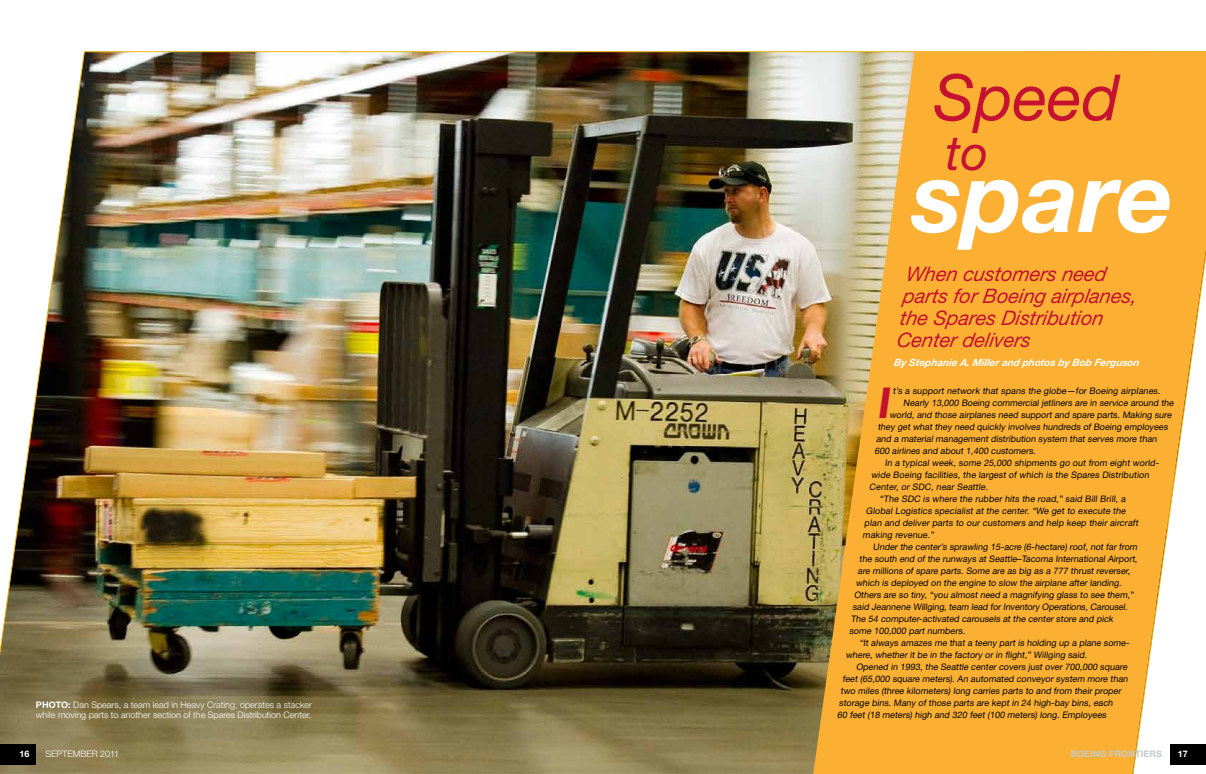
<style>
.page{position:relative;width:1206px;height:774px;background:#fff}
.page>*{position:absolute;margin:0;border:0;box-sizing:border-box;transform-origin:0 0}
.t1{font:italic 700 98px "Helvetica Neue";color:#fff}
.t2{font:italic 64px "Helvetica Neue";color:#c41230}
.t3{font:italic 48px "Helvetica Neue";color:#c41230}
.t4{font:700 42.6px "Helvetica Neue LT Std";color:#c41230}
.t5{font:italic 20px "Helvetica Neue";color:#c41230}
.t6{font:italic 700 10px "Helvetica Neue";color:#fff}
.t7{font:9px "Helvetica Neue";color:#000}
.t8{font:300 9px/10px "Helvetica Neue LT Std";color:#fff}
.t9{font:700 9px "Helvetica Neue LT Std";letter-spacing:.015em;color:#c4c9cc}
.t10{font:700 9px "Helvetica Neue LT Std";color:#fff}
.s1{font-weight:700}
</style>
<div class="page">
<img style="left:0;top:51px;width:1206px;height:723px">
<svg style="left:813px;top:52px;width:393px;height:722px;background:#f2b54b"></svg>
<div style="left:1170px;top:744px;width:36px;height:20px;background:#000"></div>
<div style="left:0;top:744px;width:36px;height:20px;background:#000"></div>
<p class="t8" style="left:36px;top:700px;width:278px"><span class="s1">PHOTO:</span> Dan Spears, a team lead in Heavy Crating, operates a stacker while moving parts to another section of the Spares Distribution Center.</p>
<p class="t10" style="left:20px;top:748px;width:12px">16</p>
<p class="t8" style="left:46px;top:749px;width:75px">SEPTEMBER 2011</p>
<h2 class="t2" style="left:934px;top:59px;width:188px">Speed</h2>
<h3 class="t3" style="left:946px;top:124px;width:44px">to</h3>
<h1 class="t1" style="left:912px;top:136px;width:263px">spare</h1>
<h3 class="t5" style="left:906px;top:261px;width:205px">When customers need</h3>
<h3 class="t5" style="left:903px;top:283px;width:235px">parts for Boeing airplanes,</h3>
<h3 class="t5" style="left:900px;top:305px;width:208px">the Sp ares Distribution</h3>
<h3 class="t5" style="left:896px;top:327px;width:138px">Center delivers</h3>
<p class="t6" style="left:894px;top:356px;width:249px">By Stephanie A. Miller and photos by Bob Ferguson</p>
<h3 class="t4" style="left:876px;top:377px;width:21px">I</h3>
<p class="t7" style="left:893px;top:386px;width:271px">t’s a support network that spans the globe—for Boeing airplanes.</p>
<p class="t7" style="left:903px;top:398px;width:274px">Nearly 13,000 Boeing commercial jetliners are in service around the</p>
<p class="t7" style="left:889px;top:409px;width:285px">world, and those airplanes need support and spare parts. Making sure</p>
<p class="t7" style="left:878px;top:421px;width:293px">they get what they need quickly involves hundreds of Boeing employees</p>
<p class="t7" style="left:876px;top:433px;width:284px">and a material management distribution system that serves more than</p>
<p class="t7" style="left:874px;top:445px;width:164px">600 airlines and about 1,400 customers.</p>
<p class="t7" style="left:885px;top:457px;width:277px">In a typical week, some 25,000 shipments go out from eight world-</p>
<p class="t7" style="left:871px;top:469px;width:281px">wide Boeing facilities, the largest of which is the Spares Distribution</p>
<p class="t7" style="left:869px;top:481px;width:122px">Center, or SDC, near Seattle.</p>
<p class="t7" style="left:880px;top:493px;width:249px">“The SDC is where the rubber hits the road,” said Bill Brill, a</p>
<p class="t7" style="left:866px;top:505px;width:263px">Global Logistics specialist at the center. “We get to execute the</p>
<p class="t7" style="left:864px;top:517px;width:277px">plan and deliver parts to our customers and help keep their aircraft</p>
<p class="t7" style="left:863px;top:529px;width:74px">making revenue.”</p>
<p class="t7" style="left:873px;top:541px;width:267px">Under the center’s sprawling 15-acre (6-hectare) roof, not far from</p>
<p class="t7" style="left:859px;top:553px;width:281px">the south end of the runways at Seattle–Tacoma International Airport,</p>
<p class="t7" style="left:858px;top:565px;width:276px">are millions of spare parts. Some are as big as a 777 thrust reverser,</p>
<p class="t7" style="left:856px;top:577px;width:269px">which is deployed on the engine to slow the airplane after landing.</p>
<p class="t7" style="left:854px;top:589px;width:283px">Others are so tiny, “you almost need a magnifying glass to see them,”</p>
<p class="t7" style="left:852px;top:601px;width:278px">said Jeannene Willging, team lead for Inventory Operations, Carousel.</p>
<p class="t7" style="left:851px;top:613px;width:265px">The 54 computer-activated carousels at the center store and pick</p>
<p class="t7" style="left:849px;top:625px;width:119px">some 100,000 part numbers.</p>
<p class="t7" style="left:859px;top:637px;width:273px">“It always amazes me that a teeny part is holding up a plane some-</p>
<p class="t7" style="left:846px;top:649px;width:244px">where, whether it be in the factory or in flight,” Willging said.</p>
<p class="t7" style="left:856px;top:661px;width:274px">Opened in 1993, the Seattle center covers j ust over 700,000 square</p>
<p class="t7" style="left:842px;top:673px;width:289px">feet (65,000 square meters) . An automated conveyor system more than</p>
<p class="t7" style="left:841px;top:685px;width:283px">two miles (three kilometers) long carries parts to and from their proper</p>
<p class="t7" style="left:839px;top:697px;width:277px">storage bins. Many of those parts are kept in 24 high-bay bins, each</p>
<p class="t7" style="left:837px;top:709px;width:272px">60 feet (18 meters) high and 320 feet (100 meters) long. Employees</p>
<p class="t9" style="left:1071px;top:749px;width:93px">BOEING FRONTIERS</p>
<p class="t10" style="left:1178px;top:748px;width:12px">17</p>
</div>
